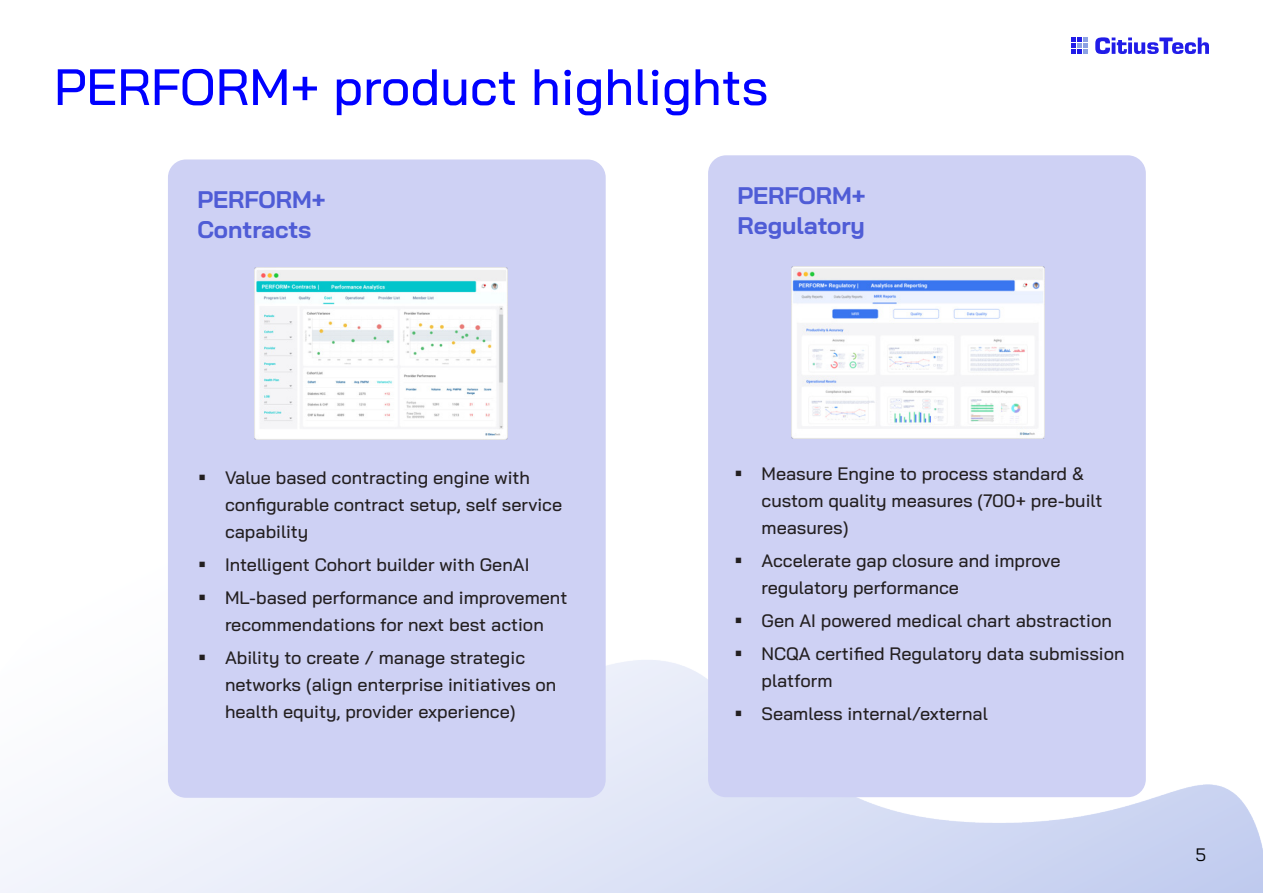
<style>
.page{position:relative;width:1263px;height:893px;background:#fff}
.page>*{position:absolute;margin:0;border:0;box-sizing:border-box;transform-origin:0 0}
.t1{font:500 51px "Bai Jamjuree";color:#00f}
.Bullet_Para{font:700 24px/30px "Bai Jamjuree";color:#4f5cd6}
.t2{font:500 18px/27px "Bai Jamjuree";color:#231f20}
.t3{font:18px "Bai Jamjuree";color:#000}
</style>
<div class="page">
<svg style="left:1095px;top:37px;width:114px;height:17px"></svg>
<svg style="left:1071px;top:37px;width:17px;height:17px"></svg>
<div style="left:708px;top:155px;width:438px;height:642px;background:#ced1f4;border-radius:18px"></div>
<div style="left:168px;top:159px;width:438px;height:639px;background:#ced1f4;border-radius:18px"></div>
<img style="left:791px;top:266px;width:254px;height:173px">
<img style="left:254px;top:267px;width:254px;height:172px">
<p class="t1" style="left:54px;top:58px;width:716px">PERFORM+ product highlights</p>
<p class="Bullet_Para" style="left:197px;top:185px;width:130px">PERFORM+<br>Contracts</p>
<p class="Bullet_Para" style="left:737px;top:181px;width:130px">PERFORM+<br>Regulatory</p>
<p class="t2" style="left:225px;top:464px;width:339px">Value based contracting engine with configurable contract setup, self service capability</p>
<p class="t2" style="left:225px;top:551px;width:306px">Intelligent Cohort builder with GenAI</p>
<p class="t2" style="left:225px;top:584px;width:344px">ML-based performance and improvement recommendations for next best action</p>
<p class="t2" style="left:225px;top:644px;width:333px">Ability to create / manage strategic networks (align enterprise initiatives on health equity, provider experience)</p>
<p class="t2" style="left:761px;top:460px;width:342px">Measure Engine to process standard &amp; custom quality measures (700+ pre-built measures)</p>
<p class="t2" style="left:761px;top:547px;width:300px">Accelerate gap closure and improve regulatory performance</p>
<p class="t2" style="left:761px;top:607px;width:352px">Gen AI powered medical chart abstraction</p>
<p class="t2" style="left:761px;top:640px;width:364px">NCQA certified Regulatory data submission platform</p>
<p class="t2" style="left:761px;top:700px;width:228px">Seamless internal/external</p>
<p class="t3" style="left:1195px;top:839px;width:12px">5</p>
</div>
